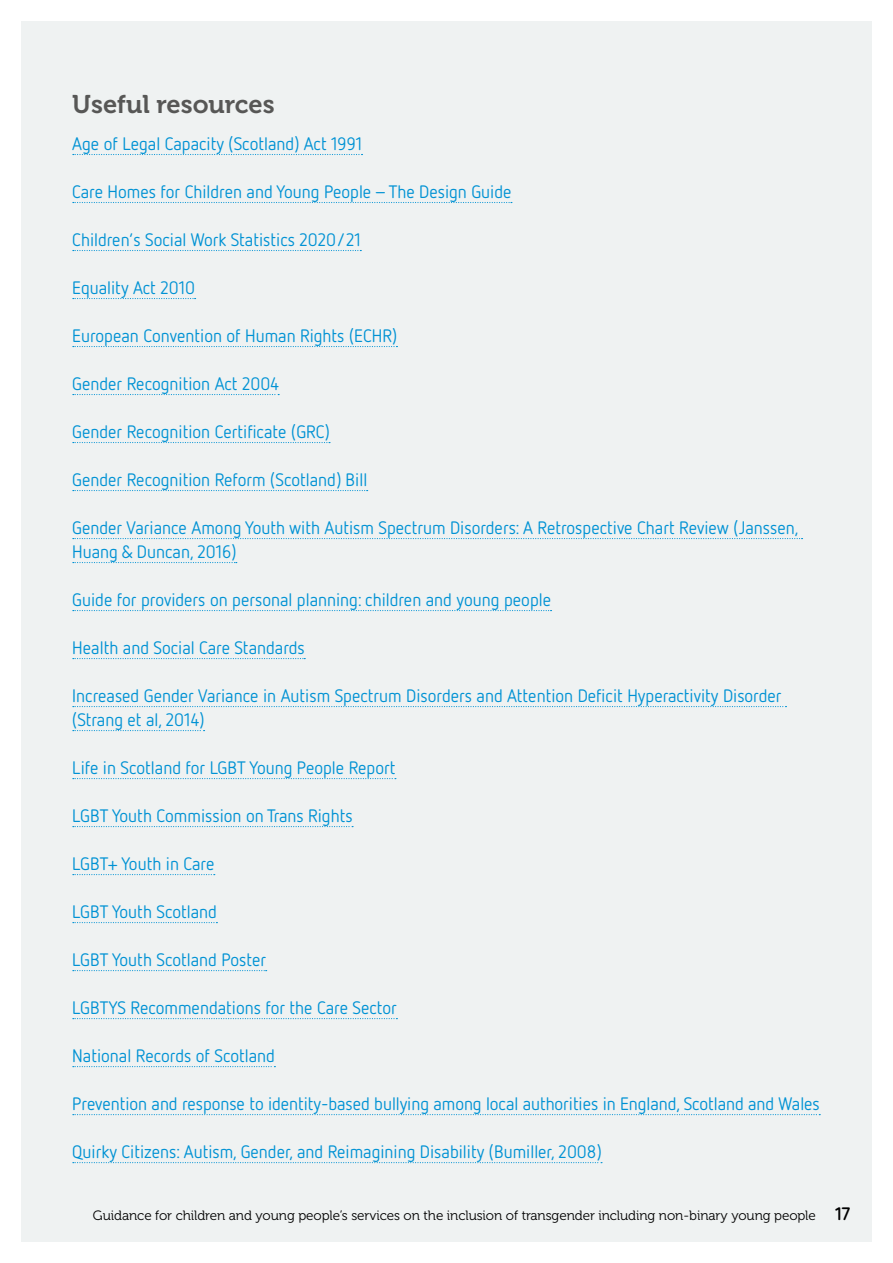
<style>
.page{position:relative;width:893px;height:1263px;background:#fff}
.page>*{position:absolute;margin:0;border:0;box-sizing:border-box;transform-origin:0 0}
.Subheading{font:25.5px "Museo 700";color:#575756}
.Body{font:18px/24px "Netto OT";color:#0092d4}
.t1{font:13.5px "Museo 300";letter-spacing:-.005em;color:#000}
.s1{font-family:"Netto OT";font-weight:700;font-size:18px}
</style>
<div class="page">
<div style="left:21px;top:21px;width:851px;height:1221px;background:#eff2f2"></div>
<svg style="left:73px;top:154px;width:289px;height:1px"></svg>
<svg style="left:73px;top:202px;width:439px;height:1px"></svg>
<svg style="left:73px;top:250px;width:288px;height:1px"></svg>
<svg style="left:73px;top:298px;width:123px;height:1px"></svg>
<svg style="left:73px;top:346px;width:324px;height:1px"></svg>
<svg style="left:73px;top:394px;width:206px;height:1px"></svg>
<svg style="left:73px;top:442px;width:257px;height:1px"></svg>
<svg style="left:73px;top:490px;width:295px;height:1px"></svg>
<svg style="left:73px;top:538px;width:730px;height:1px"></svg>
<svg style="left:73px;top:562px;width:164px;height:1px"></svg>
<svg style="left:73px;top:610px;width:479px;height:1px"></svg>
<svg style="left:73px;top:658px;width:232px;height:1px"></svg>
<svg style="left:73px;top:706px;width:713px;height:1px"></svg>
<svg style="left:73px;top:730px;width:132px;height:1px"></svg>
<svg style="left:73px;top:778px;width:323px;height:1px"></svg>
<svg style="left:73px;top:826px;width:280px;height:1px"></svg>
<svg style="left:73px;top:874px;width:142px;height:1px"></svg>
<svg style="left:73px;top:922px;width:144px;height:1px"></svg>
<svg style="left:73px;top:970px;width:194px;height:1px"></svg>
<svg style="left:73px;top:1018px;width:324px;height:1px"></svg>
<svg style="left:73px;top:1066px;width:202px;height:1px"></svg>
<svg style="left:73px;top:1114px;width:747px;height:1px"></svg>
<svg style="left:73px;top:1162px;width:529px;height:1px"></svg>
<p class="Subheading" style="left:72px;top:90px;width:204px">Useful resources</p>
<p class="Body" style="left:72px;top:131px;width:291px">Age of Legal Capacity (Scotland) Act 1991</p>
<p class="Body" style="left:72px;top:179px;width:441px">Care Homes for Children and Young People – The Design Guide</p>
<p class="Body" style="left:72px;top:227px;width:290px">Children’s Social Work Statistics 2020/21</p>
<p class="Body" style="left:72px;top:275px;width:124px">Equality Act 2010</p>
<p class="Body" style="left:72px;top:323px;width:326px">European Convention of Human Rights (ECHR)</p>
<p class="Body" style="left:72px;top:371px;width:208px">Gender Recognition Act 2004</p>
<p class="Body" style="left:72px;top:419px;width:259px">Gender Recognition Certificate (GRC)</p>
<p class="Body" style="left:72px;top:467px;width:296px">Gender Recognition Reform (Scotland) Bill</p>
<p class="Body" style="left:72px;top:515px;width:728px">Gender Variance Among Youth with Autism Spectrum Disorders: A Retrospective Chart Review (Janssen,<br>Huang &amp; Duncan, 2016)</p>
<p class="Body" style="left:72px;top:587px;width:480px">Guide for providers on personal planning: children and young people</p>
<p class="Body" style="left:72px;top:635px;width:234px">Health and Social Care Standards</p>
<p class="Body" style="left:72px;top:683px;width:711px">Increased Gender Variance in Autism Spectrum Disorders and Attention Deficit Hyperactivity Disorder (Strang et al, 2014)</p>
<p class="Body" style="left:72px;top:755px;width:325px">Life in Scotland for LGBT Young People Report</p>
<p class="Body" style="left:72px;top:803px;width:282px">LGBT Youth Commission on Trans Rights</p>
<p class="Body" style="left:72px;top:851px;width:144px">LGBT+ Youth in Care</p>
<p class="Body" style="left:72px;top:899px;width:146px">LGBT Youth Scotland</p>
<p class="Body" style="left:72px;top:947px;width:195px">LGBT Youth Scotland Poster</p>
<p class="Body" style="left:72px;top:995px;width:326px">LGBTYS Recommendations for the Care Sector</p>
<p class="Body" style="left:72px;top:1043px;width:204px">National Records of Scotland</p>
<p class="Body" style="left:72px;top:1091px;width:749px">Prevention and response to identity-based bullying among local authorities in England, Scotland and Wales</p>
<p class="Body" style="left:72px;top:1139px;width:531px">Quirky Citizens: Autism, Gender, and Reimagining Disability (Bumiller, 2008)</p>
<p class="t1" style="left:93px;top:1208px;width:759px">Guidance for children and young people’s services on the inclusion of transgender including non-binary young people <span class="s1">17</span></p>
</div>
